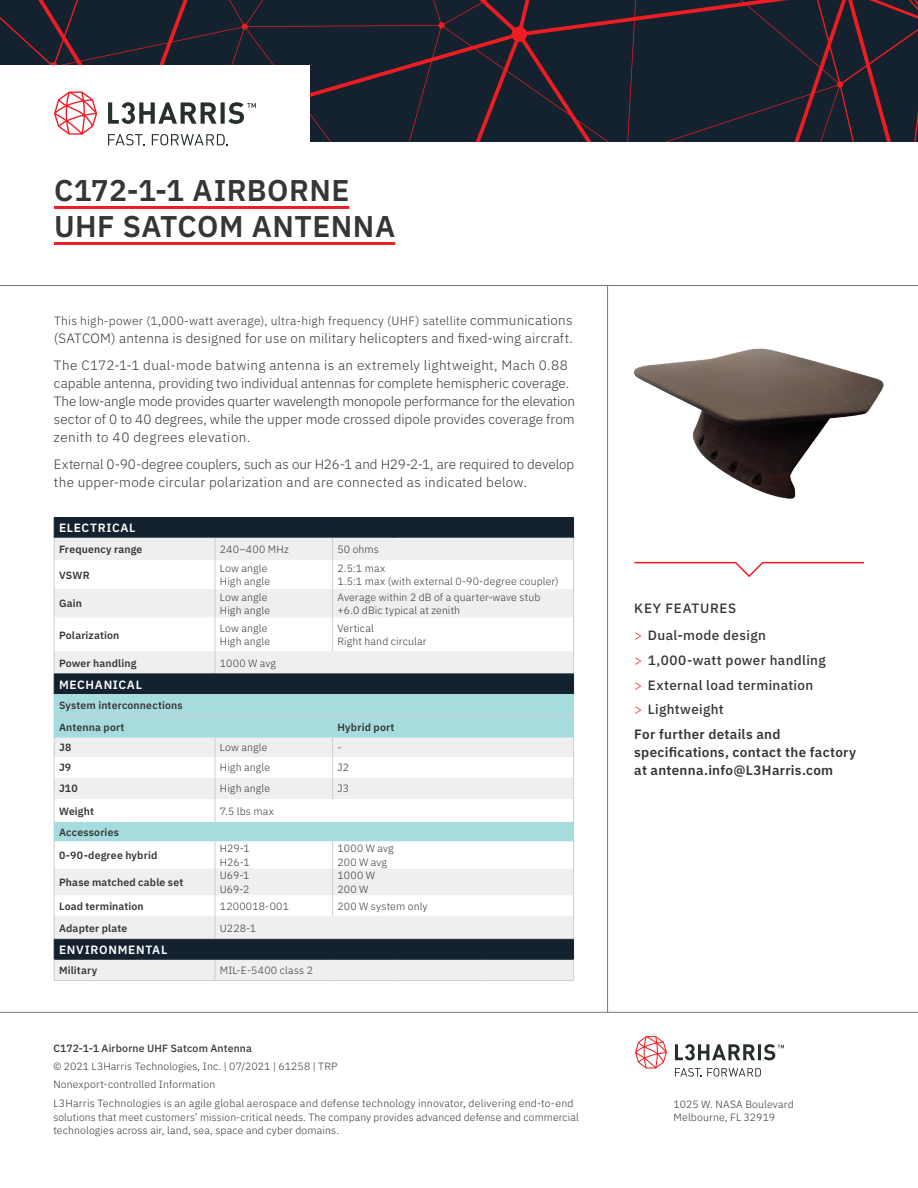
<style>
.page{position:relative;width:918px;height:1188px;background:#fff}
.page>*{position:absolute;margin:0;border:0;box-sizing:border-box;transform-origin:0 0}
.t1{font:600 30px/36px "IBM Plex Sans";letter-spacing:.015em;color:#363536}
.t2{font:300 13.5px/18px "IBM Plex Sans";letter-spacing:.005em;color:#363536}
.t3{font:500 13.5px/24.8px "IBM Plex Sans";letter-spacing:.025em;color:#363536}
.t4{font:600 13.5px/18px "IBM Plex Sans";letter-spacing:.02em;color:#363536}
.t5{font:300 12px "IBM Plex Sans";letter-spacing:.025em;color:#363536}
.t6{font:600 12px "IBM Plex Sans";letter-spacing:.06em;color:#fff}
.t7{font:300 10.5px/13.5px "IBM Plex Sans";letter-spacing:.015em;color:#363536}
.t8{font:600 10.5px/21.8px "IBM Plex Sans";letter-spacing:.015em;color:#363536}
.t9{font:500 10.5px "IBM Plex Sans";letter-spacing:.015em;color:#363536}
.s1{font-size:13.5px}
.s2{font-weight:300;color:#ee1d23}
.s3{font-weight:600}
</style>
<div class="page">
<hr style="left:54px;top:206px;width:295px;height:3px;background:#ee1d23">
<hr style="left:54px;top:242px;width:341px;height:3px;background:#ee1d23">
<div style="left:55px;top:518px;width:518px;height:20px;background:#13222e"></div>
<svg style="left:55px;top:538px;width:518px;height:442px;background:#bbc0c3"></svg>
<svg style="left:55px;top:560px;width:518px;height:356px"></svg>
<svg style="left:55px;top:694px;width:518px;height:147px"></svg>
<hr style="left:54px;top:618px;width:1px;height:33px;background:#cecece">
<hr style="left:573px;top:618px;width:1px;height:33px;background:#cecece">
<svg style="left:332px;top:538px;width:1px;height:80px"></svg>
<hr style="left:215px;top:618px;width:1px;height:33px;background:#cecece">
<hr style="left:332px;top:618px;width:1px;height:33px;background:#cecece">
<svg style="left:215px;top:651px;width:1px;height:23px"></svg>
<svg style="left:332px;top:738px;width:1px;height:61px"></svg>
<svg style="left:215px;top:738px;width:1px;height:84px"></svg>
<svg style="left:332px;top:841px;width:1px;height:75px"></svg>
<svg style="left:215px;top:841px;width:1px;height:98px"></svg>
<svg style="left:215px;top:960px;width:1px;height:20px"></svg>
<svg style="left:215px;top:538px;width:1px;height:80px"></svg>
<svg style="left:393px;top:518px;width:1px;height:20px"></svg>
<hr style="left:54px;top:959px;width:161px;height:1px;background:#13222e">
<hr style="left:215px;top:959px;width:118px;height:1px;background:#13222e">
<hr style="left:333px;top:959px;width:61px;height:1px;background:#13222e">
<hr style="left:394px;top:959px;width:87px;height:1px;background:#13222e">
<hr style="left:481px;top:959px;width:93px;height:1px;background:#13222e">
<hr style="left:54px;top:980px;width:161px;height:1px;background:#cecece">
<hr style="left:215px;top:980px;width:118px;height:1px;background:#cecece">
<hr style="left:333px;top:980px;width:61px;height:1px;background:#cecece">
<hr style="left:394px;top:980px;width:87px;height:1px;background:#cecece">
<hr style="left:481px;top:980px;width:93px;height:1px;background:#cecece">
<hr style="left:54px;top:517px;width:161px;height:1px;background:#13222e">
<svg style="left:54px;top:518px;width:1px;height:100px"></svg>
<hr style="left:215px;top:517px;width:118px;height:1px;background:#13222e">
<hr style="left:333px;top:517px;width:61px;height:1px;background:#13222e">
<hr style="left:394px;top:517px;width:87px;height:1px;background:#13222e">
<hr style="left:481px;top:517px;width:93px;height:1px;background:#13222e">
<svg style="left:573px;top:518px;width:1px;height:100px"></svg>
<hr style="left:54px;top:674px;width:161px;height:1px;background:#13222e">
<hr style="left:215px;top:674px;width:118px;height:1px;background:#13222e">
<hr style="left:333px;top:674px;width:61px;height:1px;background:#13222e">
<hr style="left:394px;top:674px;width:87px;height:1px;background:#13222e">
<hr style="left:481px;top:674px;width:93px;height:1px;background:#13222e">
<hr style="left:54px;top:939px;width:161px;height:1px;background:#13222e">
<hr style="left:215px;top:939px;width:118px;height:1px;background:#13222e">
<hr style="left:333px;top:939px;width:61px;height:1px;background:#13222e">
<hr style="left:394px;top:939px;width:87px;height:1px;background:#13222e">
<hr style="left:481px;top:939px;width:93px;height:1px;background:#13222e">
<svg style="left:54px;top:651px;width:1px;height:329px"></svg>
<svg style="left:573px;top:651px;width:1px;height:329px"></svg>
<hr style="left:54px;top:716px;width:161px;height:1px;background:#cecece">
<hr style="left:215px;top:716px;width:118px;height:1px;background:#cecece">
<hr style="left:333px;top:716px;width:61px;height:1px;background:#cecece">
<hr style="left:394px;top:716px;width:87px;height:1px;background:#cecece">
<hr style="left:481px;top:716px;width:92px;height:1px;background:#cecece">
<svg style="left:635px;top:1036px;width:32px;height:32px"></svg>
<svg style="left:675px;top:1044px;width:109px;height:16px"></svg>
<svg style="left:675px;top:1068px;width:86px;height:9px"></svg>
<hr style="left:0;top:1012px;width:918px;height:1px;background:#737473">
<hr style="left:0;top:285px;width:918px;height:1px;background:#737473">
<hr style="left:607px;top:286px;width:1px;height:726px;background:#737473">
<img style="left:633px;top:348px;width:251px;height:151px">
<svg style="left:634px;top:561px;width:230px;height:17px"></svg>
<svg style="left:0;top:0;width:918px;height:142px;background:#1f212d"></svg>
<div style="left:0;top:65px;width:310px;height:89px;background:#fff"></div>
<svg style="left:54px;top:91px;width:43px;height:44px"></svg>
<svg style="left:108px;top:134px;width:37px;height:11px"></svg>
<svg style="left:152px;top:134px;width:76px;height:11px"></svg>
<svg style="left:108px;top:102px;width:148px;height:22px"></svg>
<h1 class="t1" style="left:54px;top:170px;width:343px">C172-1-1 AIRBORNE<br>UHF SATCOM ANTENNA</h1>
<p class="t5" style="left:54px;top:312px;width:520px">This high-power (1,000-watt average), ultra-high frequency (UHF) satellite <span class="s1">communications</span></p>
<p class="t2" style="left:54px;top:324px;width:520px;line-height:27px">(SATCOM) antenna is designed for use on military helicopters and fixed-wing aircraft.<br>The C172-1-1 dual-mode batwing antenna is an extremely lightweight, Mach 0.88</p>
<p class="t2" style="left:54px;top:373px;width:522px">capable antenna, providing two individual antennas for complete hemispheric coverage.<br>The low-angle mode provides quarter wavelength monopole performance for the elevation sector of 0 to 40 degrees, while the upper mode crossed dipole provides coverage from zenith to 40 degrees elevation.</p>
<p class="t2" style="left:54px;top:454px;width:522px">External 0-90-degree couplers, such as our H26-1 and H29-2-1, are required to develop the upper-mode circular polarization and are connected as indicated below.</p>
<p class="t6" style="left:59px;top:519px;width:78px">ELECTRICAL</p>
<p class="t8" style="left:59px;top:538px;width:85px">Frequency range</p>
<p class="t7" style="left:220px;top:542px;width:70px">240–400 MHz</p>
<p class="t7" style="left:337px;top:542px;width:43px">50 ohms</p>
<p class="t8" style="left:59px;top:563px;width:32px">VSWR</p>
<p class="t7" style="left:220px;top:560px;width:52px">Low angle<br>High angle</p>
<p class="t7" style="left:337px;top:560px;width:223px">2.5:1 max<br>1.5:1 max (with external 0-90-degree coupler)</p>
<p class="t8" style="left:59px;top:592px;width:24px">Gain</p>
<p class="t7" style="left:220px;top:589px;width:52px">Low angle<br>High angle</p>
<p class="t7" style="left:337px;top:589px;width:204px">Average within 2 dB of a quarter-wave stub +6.0 dBic typical at zenith</p>
<p class="t8" style="left:59px;top:623px;width:62px">Polarization</p>
<p class="t7" style="left:220px;top:620px;width:52px">Low angle<br>High angle</p>
<p class="t7" style="left:337px;top:620px;width:91px">Vertical<br>Right hand circular</p>
<p class="t8" style="left:59px;top:651px;width:79px">Power handling</p>
<p class="t7" style="left:220px;top:655px;width:58px">1000 W avg</p>
<p class="t6" style="left:59px;top:675px;width:84px">MECHANICAL</p>
<p class="t8" style="left:59px;top:694px;width:125px">System interconnections<br>Antenna port</p>
<p class="t8" style="left:337px;top:715px;width:59px">Hybrid port</p>
<p class="t8" style="left:59px;top:736px;width:14px">J8</p>
<p class="t7" style="left:220px;top:740px;width:49px">Low angle</p>
<p class="t7" style="left:337px;top:740px;width:6px">-</p>
<p class="t8" style="left:59px;top:756px;width:14px">J9</p>
<p class="t7" style="left:220px;top:760px;width:52px">High angle</p>
<p class="t7" style="left:337px;top:760px;width:13px">J2</p>
<p class="t8" style="left:59px;top:777px;width:20px">J10</p>
<p class="t7" style="left:220px;top:781px;width:52px">High angle</p>
<p class="t7" style="left:337px;top:781px;width:13px">J3</p>
<p class="t8" style="left:59px;top:799px;width:37px">Weight</p>
<p class="t7" style="left:220px;top:803px;width:56px">7.5 lbs max</p>
<p class="t8" style="left:59px;top:820px;width:61px">Accessories</p>
<p class="t8" style="left:59px;top:844px;width:100px">0-90-degree hybrid</p>
<p class="t7" style="left:220px;top:841px;width:32px">H29-1<br>H26-1</p>
<p class="t7" style="left:337px;top:841px;width:58px">1000 W avg<br>200 W avg</p>
<p class="t8" style="left:59px;top:871px;width:126px">Phase matched cable set</p>
<p class="t7" style="left:220px;top:868px;width:31px">U69-1<br>U69-2</p>
<p class="t7" style="left:337px;top:868px;width:39px">1000 W<br>200 W</p>
<p class="t8" style="left:59px;top:894px;width:86px">Load termination</p>
<p class="t7" style="left:220px;top:898px;width:71px">1200018-001</p>
<p class="t7" style="left:337px;top:898px;width:92px">200 W system only</p>
<p class="t8" style="left:59px;top:916px;width:70px">Adapter plate</p>
<p class="t7" style="left:220px;top:920px;width:38px">U228-1</p>
<p class="t6" style="left:59px;top:940px;width:110px">ENVIRONMENTAL</p>
<p class="t8" style="left:59px;top:959px;width:40px">Military</p>
<p class="t7" style="left:220px;top:963px;width:95px">MIL-E-5400 class 2</p>
<p class="t9" style="left:53px;top:1041px;width:200px">C172-1-1 Airborne UHF Satcom Antenna</p>
<p class="t7" style="left:53px;top:1057px;width:522px;line-height:18.5px">© 2021 L3Harris Technologies, Inc. | 07/2021 | 61258 | TRP<br>Nonexport-controlled Information<br>L3Harris Technologies is an agile global aerospace and defense technology innovator, delivering end-to-end</p>
<p class="t7" style="left:53px;top:1109px;width:527px">solutions that meet customers’ mission-critical needs. The company provides advanced defense and commercial technologies across air, land, sea, space and cyber domains.</p>
<p class="t3" style="left:634px;top:594px;width:133px;line-height:27px">KEY FEATURES<br><span class="s2">&gt;</span> Dual-mode design</p>
<p class="t3" style="left:634px;top:647px;width:193px"><span class="s2">&gt;</span> 1,000-watt power handling <span class="s2">&gt;</span> External load termination<br><span class="s2">&gt;</span> Lightweight<br><span class="s3">For further details and</span></p>
<p class="t4" style="left:634px;top:742px;width:224px">specifications, contact the factory at antenna.info@L3Harris.com</p>
<p class="t7" style="left:674px;top:1096px;width:122px">1025 W. NASA Boulevard<br>Melbourne, FL 32919</p>
</div>
